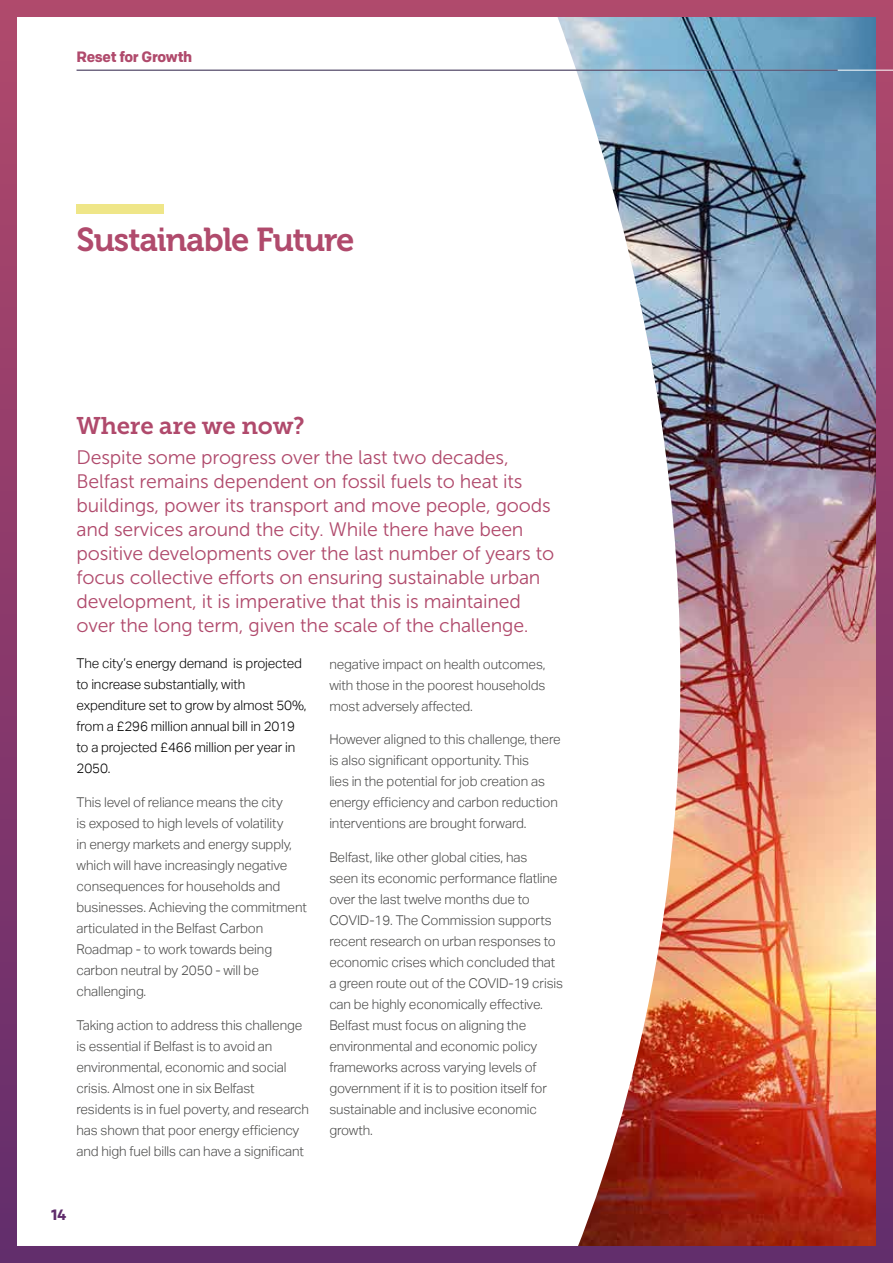
<style>
.page{position:relative;width:893px;height:1263px;background:#fff}
.page>*{position:absolute;margin:0;border:0;box-sizing:border-box;transform-origin:0 0}
.t1{font:33px "Museo 700";letter-spacing:-.03em;color:#b04a6c}
.t2{font:24px "Museo Slab 700";letter-spacing:-.01em;color:#b04a6c}
.t3{font:19.5px/24px "Museo Sans 300";letter-spacing:-.01em;color:#b04a6c}
.t4{font:700 15px "Colfax";letter-spacing:-.02em;color:#b04a6c}
.t5{font:700 15px "Colfax";color:#602d6c}
.t6{font:300 13.5px/21px "Aktiv Grotesk";letter-spacing:-.01em;color:#4a4a49}
.t7{font:300 13.5px/21px "Aktiv Grotesk";letter-spacing:-.01em;color:#000}
</style>
<div class="page">
<img style="left:0;top:0;width:893px;height:1263px">
<hr style="left:77px;top:70px;width:816px;height:1px;background:#fff">
<hr style="left:77px;top:70px;width:761px;height:1px;background:#2b1f46">
<p class="t4" style="left:77px;top:48px;width:117px">Reset for Growth</p>
<h1 class="t1" style="left:77px;top:221px;width:279px">Sustainable Future</h1>
<h2 class="t2" style="left:77px;top:412px;width:230px">Where are we now?</h2>
<p class="t3" style="left:77px;top:445px;width:479px">Despite some progress over the last two decades, Belfast remains dependent on fossil fuels to heat its buildings, power its transport and move people, goods and services around the city. While there have been positive developments over the last number of years to focus collective efforts on ensuring sustainable urban development, it is imperative that this is maintained over the long term, given the scale of the challenge.</p>
<p class="t7" style="left:77px;top:653px;width:232px">The city’s energy demand is projected to increase substantially, with expenditure set to grow by almost 50%, from a £296 million annual bill in 2019 to a projected £466 million per year in<br>2050.</p>
<p class="t6" style="left:77px;top:792px;width:232px">This level of reliance means the city<br>is exposed to high levels of volatility<br>in energy markets and energy supply, which will have increasingly negative consequences for households and businesses. Achieving the commitment articulated in the Belfast Carbon Roadmap - to work towards being carbon neutral by 2050 - will be challenging.</p>
<p class="t6" style="left:77px;top:1015px;width:234px">Taking action to address this challenge is essential if Belfast is to avoid an environmental, economic and social crisis. Almost one in six Belfast residents is in fuel poverty, and research has shown that poor energy efficiency and high fuel bills can have a significant</p>
<p class="t6" style="left:329px;top:653px;width:218px;text-align:justify">negative impact on health outcomes, with those in the poorest households most adversely affected.</p>
<p class="t6" style="left:329px;top:729px;width:233px">However aligned to this challenge, there is also significant opportunity. This<br>lies in the potential for job creation as energy efficiency and carbon reduction interventions are brought forward.</p>
<p class="t6" style="left:329px;top:847px;width:235px">Belfast, like other global cities, has<br>seen its economic performance flatline over the last twelve months due to COVID-19. The Commission supports recent research on urban responses to economic crises which concluded that a green route out of the COVID-19 crisis can be highly economically effective.<br>Belfast must focus on aligning the environmental and economic policy frameworks across varying levels of government if it is to position itself for sustainable and inclusive economic growth.</p>
<p class="t5" style="left:51px;top:1206px;width:17px">14</p>
</div>
